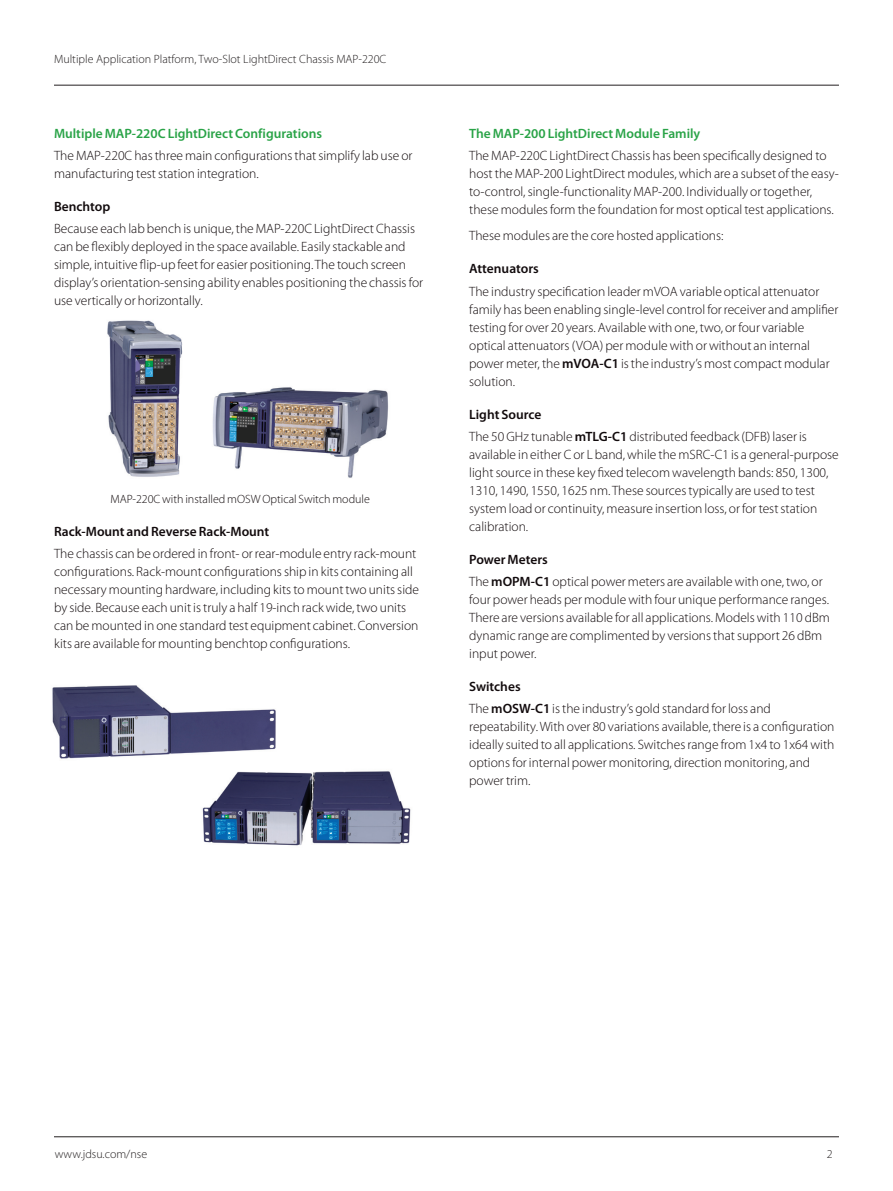
<style>
.page{position:relative;width:893px;height:1191px;background:#fff}
.page>*{position:absolute;margin:0;border:0;box-sizing:border-box;transform-origin:0 0}
.t1{font:300 13.5px/18px "Myriad Pro";color:#110a0c}
.t2{font:600 13.5px "Myriad Pro";color:#29a347}
.t3{font:600 13.5px "Myriad Pro";color:#110a0c}
.t4{font:300 12px "Myriad Pro";color:#231f20}
.t5{font:300 12px "Myriad Pro";color:#110a0c}
.s1{font-weight:600}
</style>
<div class="page">
<hr style="left:54px;top:85px;width:785px;height:1px;background:#231f20">
<hr style="left:54px;top:1136px;width:785px;height:1px;background:#231f20">
<img style="left:212px;top:387px;width:177px;height:91px">
<img style="left:107px;top:320px;width:76px;height:157px">
<img style="left:52px;top:685px;width:224px;height:74px">
<img style="left:202px;top:771px;width:209px;height:75px">
<p class="t4" style="left:54px;top:52px;width:334px">Multiple Application Platform, Two-Slot LightDirect Chassis MAP-220C</p>
<p class="t2" style="left:54px;top:125px;width:270px">Multiple MAP-220C LightDirect Configurations</p>
<p class="t1" style="left:54px;top:146px;width:360px">The MAP-220C has three main configurations that simplify lab use or manufacturing test station integration.</p>
<p class="t3" style="left:54px;top:198px;width:58px">Benchtop</p>
<p class="t1" style="left:54px;top:219px;width:371px">Because each lab bench is unique, the MAP-220C LightDirect Chassis can be flexibly deployed in the space available. Easily stackable and simple, intuitive flip-up feet for easier positioning. The touch screen display’s orientation-sensing ability enables positioning the chassis for use vertically or horizontally.</p>
<p class="t5" style="left:111px;top:491px;width:261px">MAP-220C with installed mOSW Optical Switch module</p>
<p class="t3" style="left:54px;top:522px;width:217px">Rack-Mount and Reverse Rack-Mount</p>
<p class="t1" style="left:54px;top:544px;width:367px">The chassis can be ordered in front- or rear-module entry rack-mount configurations. Rack-mount configurations ship in kits containing all necessary mounting hardware, including kits to mount two units side by side. Because each unit is truly a half 19-inch rack wide, two units can be mounted in one standard test equipment cabinet. Conversion kits are available for mounting benchtop configurations.</p>
<p class="t2" style="left:469px;top:125px;width:233px">The MAP-200 LightDirect Module Family</p>
<p class="t1" style="left:469px;top:146px;width:371px">The MAP-220C LightDirect Chassis has been specifically designed to host the MAP-200 LightDirect modules, which are a subset of the easy&shy;to-control, single-functionality MAP-200. Individually or together, these modules form the foundation for most optical test applications.</p>
<p class="t1" style="left:469px;top:227px;width:256px">These modules are the core hosted applications:</p>
<p class="t3" style="left:469px;top:260px;width:71px">Attenuators</p>
<p class="t1" style="left:469px;top:282px;width:371px">The industry specification leader mVOA variable optical attenuator family has been enabling single-level control for receiver and amplifier testing for over 20 years. Available with one, two, or four variable optical attenuators (VOA) per module with or without an internal power meter, the <span class="s1">mVOA-C1</span> is the industry’s most compact modular solution.</p>
<p class="t1" style="left:469px;top:403px;width:339px;line-height:22.2px"><span class="s1">Light Source<br></span>The 50 GHz tunable <span class="s1">mTLG-C1</span> distributed feedback (DFB) laser is</p>
<p class="t1" style="left:469px;top:445px;width:371px">available in either C or L band, while the mSRC-C1 is a general-purpose light source in these key fixed telecom wavelength bands: 850, 1300, 1310, 1490, 1550, 1625 nm. These sources typically are used to test system load or continuity, measure insertion loss, or for test station calibration.</p>
<p class="t1" style="left:469px;top:548px;width:355px;line-height:22.2px"><span class="s1">Power Meters<br></span>The <span class="s1">mOPM-C1</span> optical power meters are available with one, two, or</p>
<p class="t1" style="left:469px;top:590px;width:362px">four power heads per module with four unique performance ranges.<br>There are versions available for all applications. Models with 110 dBm dynamic range are complimented by versions that support 26 dBm input power.</p>
<p class="t1" style="left:469px;top:675px;width:303px;line-height:22.2px"><span class="s1">Switches<br></span>The <span class="s1">mOSW-C1</span> is the industry’s gold standard for loss and</p>
<p class="t1" style="left:469px;top:717px;width:367px">repeatability. With over 80 variations available, there is a configuration ideally suited to all applications. Switches range from 1x4 to 1x64 with options for internal power monitoring, direction monitoring, and power trim.</p>
<p class="t4" style="left:55px;top:1147px;width:94px">www.jdsu.com/nse</p>
<p class="t4" style="left:827px;top:1147px;width:7px">2</p>
</div>
